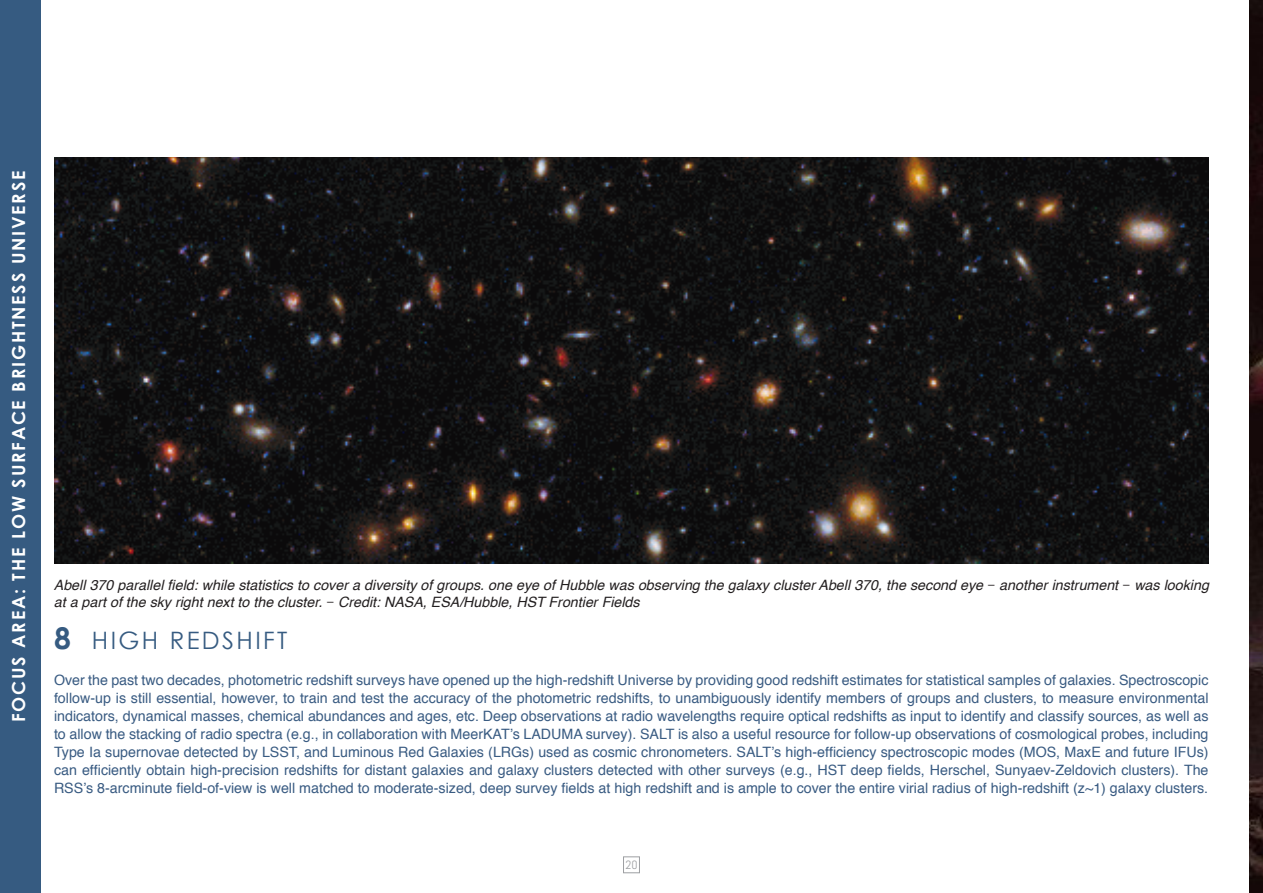
<style>
.page{position:relative;width:1263px;height:893px;background:#fff}
.page>*{position:absolute;margin:0;border:0;box-sizing:border-box;transform-origin:0 0}
.t1{font:24px "Century Gothic";letter-spacing:.1em;color:#365b81}
.t2{font:700 18px "Century Gothic";letter-spacing:.1em;color:#fff}
.t3{font:14.25px/18px "Helvetica";color:#395b82;text-align:justify}
.t4{font:italic 14.25px/17.1px "Helvetica";color:#231f20}
.t5{font:12px "Abel";color:#9d9fa2}
.s1{font-family:"Abel";font-style:normal}
.s2{font-weight:700;font-size:30px}
</style>
<div class="page">
<div style="left:623px;top:857px;width:16px;height:16px;border:1px solid #9d9fa2"></div>
<img style="left:1249px;top:0;width:14px;height:893px">
<img style="left:54px;top:157px;width:1155px;height:406px">
<div style="left:0;top:0;width:40px;height:893px;background:#365b81"></div>
<p class="t2" style="left:5px;top:722px;width:553px;rotate:-90deg">FOCUS AREA: THE LOW SURFACE BRIGHTNESS UNIVERSE</p>
<p class="t4" style="left:54px;top:577px;width:1156px">Abell 370 parallel field: while statistics to cover a diversity of groups. one eye of Hubble was observing the galaxy cluster Abell 370, the second eye <span class="s1">–</span> another instrument <span class="s1">–</span> was looking at a part of the sky right next to the cluster. <span class="s1">–</span> Credit: NASA, ESA/Hubble, HST Frontier Fields</p>
<p class="t1" style="left:54px;top:624px;width:235px"><span class="s2">8</span> HIGH REDSHIFT</p>
<p class="t3" style="left:54px;top:672px;width:1156px">Over the past two decades, photometric redshift surveys have opened up the high-redshift Universe by providing good redshift estimates for statistical samples of galaxies. Spectroscopic follow-up is still essential, however, to train and test the accuracy of the photometric redshifts, to unambiguously identify members of groups and clusters, to measure environmental indicators, dynamical masses, chemical abundances and ages, etc. Deep observations at radio wavelengths require optical redshifts as input to identify and classify sources, as well as to allow the stacking of radio spectra (e.g., in collaboration with MeerKAT’s LADUMA survey). SALT is also a useful resource for follow-up observations of cosmological probes, including Type Ia supernovae detected by LSST, and Luminous Red Galaxies (LRGs) used as cosmic chronometers. SALT’s high-efficiency spectroscopic modes (MOS, MaxE and future IFUs) can efficiently obtain high-precision redshifts for distant galaxies and galaxy clusters detected with other surveys (e.g., HST deep fields, Herschel, Sunyaev-Zeldovich clusters). The RSS’s 8-arcminute field-of-view is well matched to moderate-sized, deep survey fields at high redshift and is ample to cover the entire virial radius of high-redshift (z~1) galaxy clusters.</p>
<p class="t5" style="left:625px;top:857px;width:14px">20</p>
</div>
